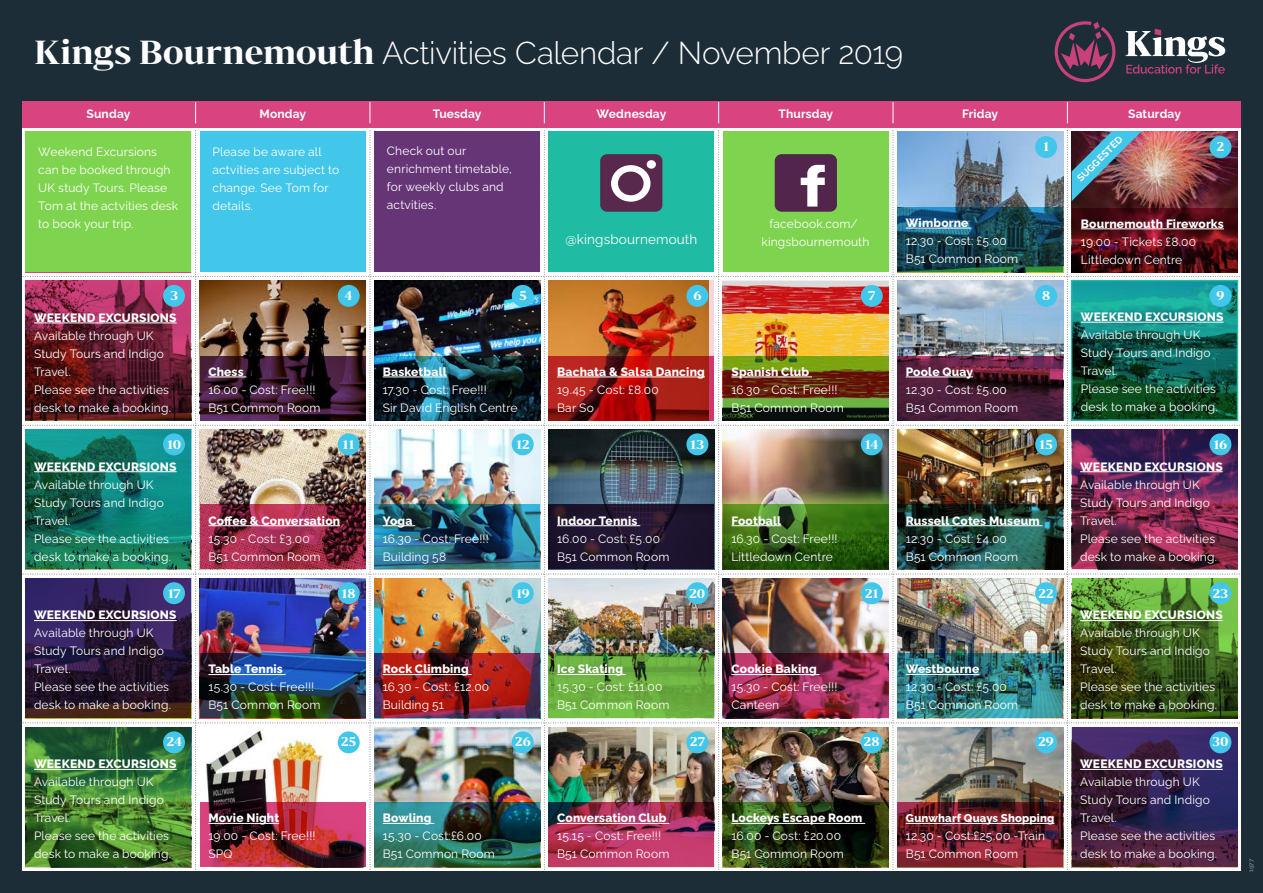
<style>
.page{position:relative;width:1263px;height:893px;background:#fff}
.page>*{position:absolute;margin:0;border:0;box-sizing:border-box;transform-origin:0 0}
.H3__single_column{font:31.5px "Raleway v 4020 Light";letter-spacing:-.01em;color:#fff}
.Body{font:13.5px "Raleway v 4020 Regular";letter-spacing:.01em;color:#fff}
.Body-2{font:12px/18px "Raleway v 4020 Regular";letter-spacing:.015em;color:#fff}
.H4__Body_subhead{font:12px/18px "Raleway v 4020 Regular";letter-spacing:.015em;color:#fff}
.H4__Body_subhead-2{font:700 12px "Raleway v 4020 Extra";letter-spacing:.015em;color:#fff}
.t1{font:700 12px "Bw Darius";letter-spacing:.015em;color:#fff}
.Body-3{font:12px "Raleway v 4020 Bold";letter-spacing:.01em;color:#fff}
.H4__Body_subhead-3{font:700 11.25px "Raleway v 4020 Extra";letter-spacing:.015em;color:#fff}
.Body-4{font:9.75px "Raleway v 4020 Bold";color:#fff}
.H3__single_column-2{font:6px "Raleway v 4020 Medium";color:#939598}
.s1{font-family:"Bw Darius";font-weight:700}
</style>
<div class="page">
<div style="left:0;top:0;width:1263px;height:106px;background:#1d2d38"></div>
<div style="left:22px;top:101px;width:1219px;height:27px;background:#d84380"></div>
<svg style="left:1126px;top:29px;width:99px;height:45px"></svg>
<svg style="left:1054px;top:21px;width:61px;height:61px"></svg>
<div style="left:0;top:0;width:22px;height:893px;background:#1d2d38"></div>
<div style="left:1241px;top:0;width:22px;height:893px;background:#1d2d38"></div>
<div style="left:15px;top:871px;width:1248px;height:22px;background:#1d2d38"></div>
<img style="left:22px;top:102px;width:1218px;height:768px">
<p class="H3__single_column" style="left:34px;top:28px;width:871px"><span class="s1">Kings Bournemouth</span> Activities Calendar / November 2019</p>
<p class="Body-3" style="left:86px;top:104px;width:45px">Sunday</p>
<p class="Body-3" style="left:259px;top:104px;width:48px">Monday</p>
<p class="Body-3" style="left:433px;top:104px;width:50px">Tuesday</p>
<p class="Body-3" style="left:597px;top:104px;width:71px">Wednesday</p>
<p class="Body-3" style="left:778px;top:104px;width:56px">Thursday</p>
<p class="Body-3" style="left:962px;top:104px;width:37px">Friday</p>
<p class="Body-3" style="left:1128px;top:104px;width:54px">Saturday</p>
<p class="Body-2" style="left:38px;top:141px;width:141px">Weekend Excursions can be booked through<br>UK study Tours. Please<br>Tom at the actvities desk to book your trip.</p>
<p class="H4__Body_subhead-2" style="left:34px;top:214px;width:29px">Title</p>
<p class="Body-2" style="left:213px;top:141px;width:128px">Please be aware all actvities are subject to change. See Tom for details.</p>
<p class="Body-2" style="left:387px;top:141px;width:126px">Check out our enrichment timetable, for weekly clubs and actvities.</p>
<p class="Body-2" style="left:769px;top:213px;width:90px">facebook.com/</p>
<p class="Body" style="left:565px;top:228px;width:133px">@kingsbournemouth</p>
<p class="Body-2" style="left:761px;top:231px;width:109px">kingsbournemouth</p>
<p class="Body-2" style="left:557px;top:230px;width:47px">Content</p>
<p class="H4__Body_subhead-2" style="left:906px;top:213px;width:64px">Wimborne</p>
<p class="Body-2" style="left:906px;top:230px;width:114px">12.30 - Cost: £5.00<br>B51 Common Room</p>
<p class="Body-4" style="left:1073px;top:175px;width:61px;rotate:-45deg">SUGGESTED</p>
<p class="t1" style="left:1043px;top:138px;width:7px">1</p>
<p class="t1" style="left:1217px;top:138px;width:9px">2</p>
<p class="H4__Body_subhead-2" style="left:1081px;top:214px;width:144px">Bournemouth Fireworks</p>
<p class="Body-2" style="left:1081px;top:231px;width:117px">19.00 - Tickets £8.00<br>Littledown Centre</p>
<p class="t1" style="left:170px;top:287px;width:9px">3</p>
<p class="t1" style="left:345px;top:287px;width:9px">4</p>
<p class="t1" style="left:519px;top:287px;width:9px">5</p>
<p class="t1" style="left:693px;top:287px;width:9px">6</p>
<p class="t1" style="left:868px;top:287px;width:9px">7</p>
<p class="t1" style="left:1042px;top:287px;width:10px">8</p>
<p class="t1" style="left:1216px;top:287px;width:9px">9</p>
<p class="H4__Body_subhead-2" style="left:34px;top:308px;width:144px">WEEKEND EXCURSIONS</p>
<p class="H4__Body_subhead" style="left:34px;top:325px;width:138px">Available through UK<br>Study Tours and Indigo<br>Travel.<br>Please see the activities desk to make a booking.</p>
<p class="H4__Body_subhead-2" style="left:208px;top:362px;width:37px">Chess</p>
<p class="Body-2" style="left:208px;top:379px;width:114px">16.00 - Cost: Free!!!<br>B51 Common Room</p>
<p class="H4__Body_subhead-2" style="left:383px;top:362px;width:66px">Basketball</p>
<p class="Body-2" style="left:383px;top:379px;width:136px">17.30 - Cost: Free!!!<br>Sir David English Centre</p>
<p class="H4__Body_subhead-2" style="left:557px;top:362px;width:149px">Bachata &amp; Salsa Dancing</p>
<p class="Body-2" style="left:557px;top:379px;width:103px">19.45 - Cost: £8.00<br>Bar So</p>
<p class="H4__Body_subhead-2" style="left:731px;top:362px;width:79px">Spanish Club</p>
<p class="Body-2" style="left:731px;top:379px;width:114px">16.30 - Cost: Free!!!<br>B51 Common Room</p>
<p class="H4__Body_subhead-2" style="left:906px;top:362px;width:69px">Poole Quay</p>
<p class="Body-2" style="left:906px;top:379px;width:114px">12.30 - Cost: £5.00<br>B51 Common Room</p>
<p class="H4__Body_subhead-2" style="left:1081px;top:307px;width:144px">WEEKEND EXCURSIONS</p>
<p class="H4__Body_subhead" style="left:1081px;top:324px;width:138px">Available through UK<br>Study Tours and Indigo<br>Travel.<br>Please see the activities desk to make a booking.</p>
<p class="t1" style="left:167px;top:436px;width:15px">10</p>
<p class="t1" style="left:343px;top:436px;width:13px">11</p>
<p class="t1" style="left:516px;top:436px;width:15px">12</p>
<p class="t1" style="left:691px;top:436px;width:15px">13</p>
<p class="t1" style="left:865px;top:436px;width:15px">14</p>
<p class="t1" style="left:1039px;top:436px;width:15px">15</p>
<p class="t1" style="left:1214px;top:436px;width:15px">16</p>
<p class="H4__Body_subhead-2" style="left:34px;top:457px;width:144px">WEEKEND EXCURSIONS</p>
<p class="H4__Body_subhead" style="left:34px;top:474px;width:138px">Available through UK<br>Study Tours and Indigo<br>Travel.<br>Please see the activities desk to make a booking.</p>
<p class="H4__Body_subhead-2" style="left:208px;top:511px;width:133px">Coffee &amp; Conversation</p>
<p class="Body-2" style="left:208px;top:528px;width:114px">15.30 - Cost: £3.00<br>B51 Common Room</p>
<p class="H4__Body_subhead-2" style="left:383px;top:511px;width:31px">Yoga</p>
<p class="Body-2" style="left:383px;top:528px;width:108px">16.30 - Cost: Free!!!<br>Building 58</p>
<p class="H4__Body_subhead-2" style="left:557px;top:511px;width:82px">Indoor Tennis</p>
<p class="Body-2" style="left:557px;top:528px;width:114px">16.00 - Cost: £5.00<br>B51 Common Room</p>
<p class="H4__Body_subhead-2" style="left:731px;top:511px;width:51px">Football</p>
<p class="Body-2" style="left:731px;top:528px;width:108px">16.30 - Cost: Free!!!<br>Littledown Centre</p>
<p class="H4__Body_subhead-2" style="left:906px;top:511px;width:135px">Russell Cotes Museum</p>
<p class="Body-2" style="left:906px;top:528px;width:114px">12.30 - Cost: £4.00<br>B51 Common Room</p>
<p class="H4__Body_subhead-2" style="left:1080px;top:457px;width:144px">WEEKEND EXCURSIONS</p>
<p class="H4__Body_subhead" style="left:1080px;top:474px;width:138px">Available through UK<br>Study Tours and Indigo<br>Travel.<br>Please see the activities desk to make a booking.</p>
<p class="t1" style="left:168px;top:585px;width:14px">17</p>
<p class="t1" style="left:342px;top:585px;width:15px">18</p>
<p class="t1" style="left:516px;top:585px;width:15px">19</p>
<p class="t1" style="left:689px;top:585px;width:18px">20</p>
<p class="t1" style="left:865px;top:585px;width:15px">21</p>
<p class="t1" style="left:1038px;top:585px;width:17px">22</p>
<p class="t1" style="left:1213px;top:585px;width:17px">23</p>
<p class="H4__Body_subhead-2" style="left:34px;top:606px;width:144px">WEEKEND EXCURSIONS</p>
<p class="H4__Body_subhead" style="left:34px;top:623px;width:138px">Available through UK<br>Study Tours and Indigo<br>Travel.<br>Please see the activities desk to make a booking.</p>
<p class="H4__Body_subhead-2" style="left:208px;top:660px;width:76px">Table Tennis</p>
<p class="Body-2" style="left:208px;top:677px;width:114px">15.30 - Cost: Free!!!<br>B51 Common Room</p>
<p class="H4__Body_subhead-2" style="left:383px;top:660px;width:88px">Rock Climbing</p>
<p class="Body-2" style="left:383px;top:677px;width:108px">16.30 - Cost: £12.00<br>Building 51</p>
<p class="H4__Body_subhead-2" style="left:557px;top:660px;width:67px">Ice Skating</p>
<p class="Body-2" style="left:557px;top:677px;width:114px">15.30 - Cost: £11.00<br>B51 Common Room</p>
<p class="H4__Body_subhead-2" style="left:731px;top:660px;width:87px">Cookie Baking</p>
<p class="Body-2" style="left:731px;top:677px;width:107px">15.30 - Cost: Free!!!<br>Canteen</p>
<p class="H4__Body_subhead-2" style="left:906px;top:660px;width:75px">Westbourne</p>
<p class="Body-2" style="left:906px;top:677px;width:114px">12.30 - Cost: £5.00<br>B51 Common Room</p>
<p class="H4__Body_subhead-2" style="left:1080px;top:606px;width:144px">WEEKEND EXCURSIONS</p>
<p class="H4__Body_subhead" style="left:1080px;top:623px;width:138px">Available through UK<br>Study Tours and Indigo<br>Travel.<br>Please see the activities desk to make a booking.</p>
<p class="t1" style="left:167px;top:733px;width:17px">24</p>
<p class="t1" style="left:341px;top:733px;width:16px">25</p>
<p class="t1" style="left:515px;top:733px;width:17px">26</p>
<p class="t1" style="left:690px;top:733px;width:16px">27</p>
<p class="t1" style="left:864px;top:733px;width:17px">28</p>
<p class="t1" style="left:1038px;top:733px;width:17px">29</p>
<p class="t1" style="left:1212px;top:733px;width:18px">30</p>
<p class="H4__Body_subhead-2" style="left:34px;top:755px;width:144px">WEEKEND EXCURSIONS</p>
<p class="H4__Body_subhead" style="left:34px;top:772px;width:138px">Available through UK<br>Study Tours and Indigo<br>Travel.<br>Please see the activities desk to make a booking.</p>
<p class="H4__Body_subhead-2" style="left:208px;top:809px;width:72px">Movie Night</p>
<p class="Body-2" style="left:208px;top:826px;width:109px">19.00 - Cost: Free!!!<br>SPQ</p>
<p class="H4__Body_subhead-2" style="left:383px;top:809px;width:50px">Bowling</p>
<p class="Body-2" style="left:383px;top:826px;width:114px">15.30 - Cost:£6.00<br>B51 Common Room</p>
<p class="H4__Body_subhead-2" style="left:557px;top:809px;width:111px">Conversation Club</p>
<p class="Body-2" style="left:557px;top:826px;width:114px">15.15 - Cost: Free!!!<br>B51 Common Room</p>
<p class="H4__Body_subhead-2" style="left:731px;top:809px;width:132px">Lockeys Escape Room</p>
<p class="Body-2" style="left:731px;top:826px;width:114px">16.00 - Cost: £20.00<br>B51 Common Room</p>
<p class="H4__Body_subhead-3" style="left:906px;top:809px;width:150px">Gunwharf Quays Shopping</p>
<p class="Body-2" style="left:906px;top:826px;width:141px">12.30 - Cost:£25.00 -Train<br>B51 Common Room</p>
<p class="H4__Body_subhead-2" style="left:1080px;top:755px;width:144px">WEEKEND EXCURSIONS</p>
<p class="H4__Body_subhead" style="left:1080px;top:772px;width:138px">Available through UK<br>Study Tours and Indigo<br>Travel.<br>Please see the activities desk to make a booking.</p>
<p class="H3__single_column-2" style="left:1246px;top:872px;width:14px;rotate:-90deg">1977</p>
</div>
